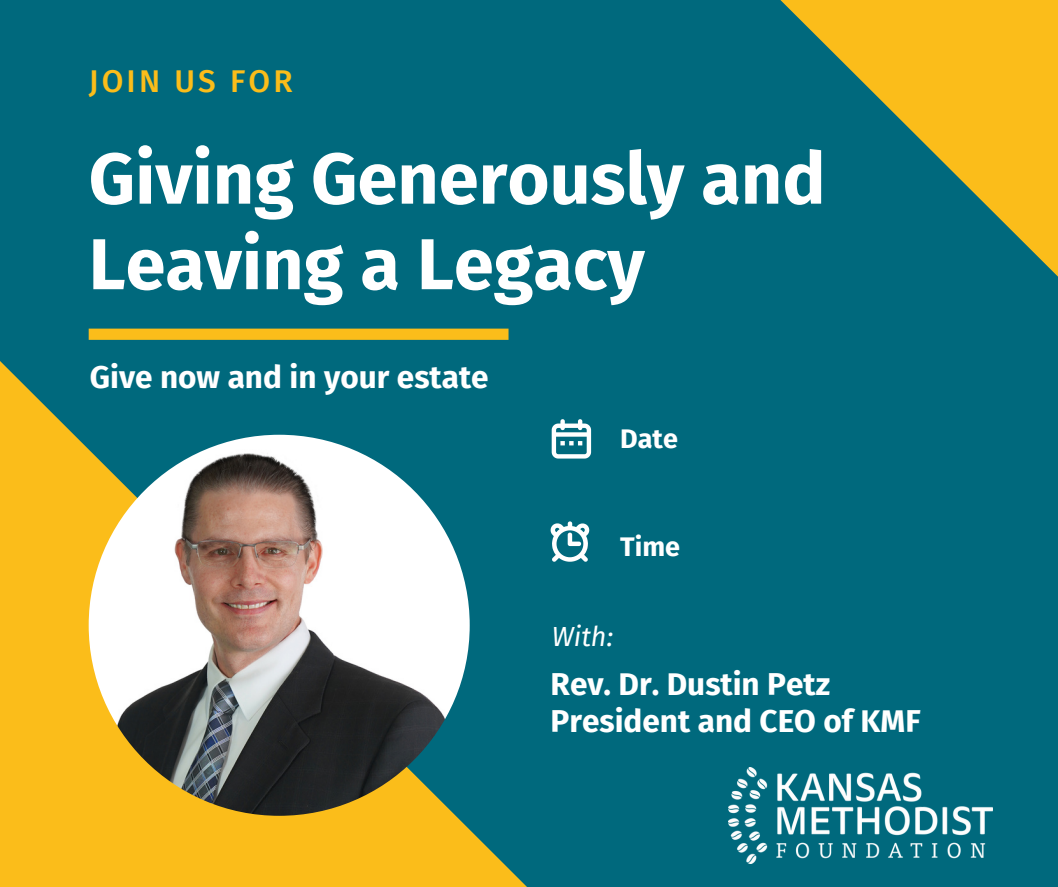
<style>
.page{position:relative;width:1058px;height:887px;background:#fff}
.page>*{position:absolute;margin:0;border:0;box-sizing:border-box;transform-origin:0 0}
.t1{font:700 72px/85.5px "Fira Sans";color:#fff}
.t2{font:700 31.5px/37.2px "Fira Sans";color:#fff}
.t3{font:500 31.5px "Fira Sans";letter-spacing:.1em;color:#fbbd1a}
.t4{font:700 27px "Fira Sans";color:#fff}
.t5{font:italic 27px "Fira Sans";color:#fff}
</style>
<div class="page">
<div style="left:0;top:0;width:1058px;height:886px;background:#00697d"></div>
<svg style="left:0;top:339px;width:526px;height:547px"></svg>
<div style="left:89px;top:328px;width:419px;height:12px;background:#fbbd1a"></div>
<svg style="left:780px;top:0;width:278px;height:277px"></svg>
<svg style="left:551px;top:419px;width:40px;height:39px"></svg>
<svg style="left:550px;top:521px;width:39px;height:40px"></svg>
<img style="left:89px;top:435px;width:380px;height:380px;border-radius:50%">
<img style="left:728px;top:767px;width:264px;height:96px">
<p class="t3" style="left:89px;top:63px;width:205px">JOIN US FOR</p>
<h1 class="t1" style="left:89px;top:137px;width:738px">Giving Generously and<br>Leaving a Legacy</h1>
<p class="t2" style="left:90px;top:358px;width:400px">Give now and in your estate</p>
<p class="t4" style="left:620px;top:422px;width:59px">Date</p>
<p class="t4" style="left:620px;top:531px;width:61px">Time</p>
<p class="t5" style="left:551px;top:621px;width:63px">With:</p>
<p class="t2" style="left:550px;top:666px;width:371px">Rev. Dr. Dustin Petz<br>President and CEO of KMF</p>
</div>
